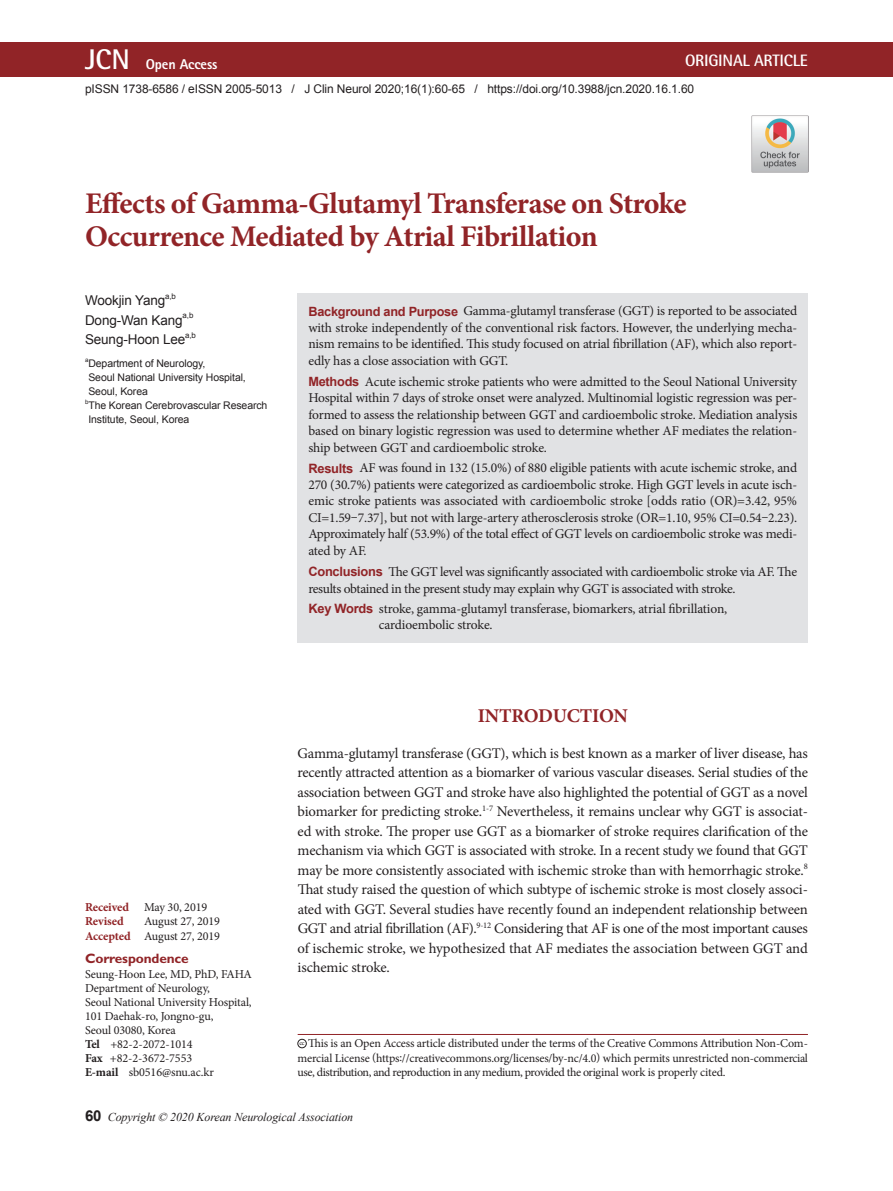
<style>
.page{position:relative;width:893px;height:1191px;background:#fff}
.page>*{position:absolute;margin:0;border:0;box-sizing:border-box;transform-origin:0 0}
.t1{font:700 30px/33px "Minion Pro";letter-spacing:-.02em;color:#912427}
.t2{font:700 19.5px "Minion Pro";letter-spacing:-.01em;color:#912427}
.t3{font:700 16.5px "Rotis Semi Sans Std";letter-spacing:-.015em;color:#fff}
.t4{font:14.7px/19.5px "Minion Pro";letter-spacing:-.005em;color:#231f20;text-align:justify}
.t5{font:800 14.25px "Rotis Sans Serif Std";letter-spacing:-.01em;color:#fff}
.t6{font:700 13.65px "Gill Sans Std";letter-spacing:-.01em;color:#912427}
.t7{font:13.5px/16.5px "Minion Pro";letter-spacing:-.02em;color:#231f20;text-align:justify}
.t8{font:13.5px "Arial";letter-spacing:-.01em;color:#231f20}
.t9{font:12.15px/14px "Minion Pro";letter-spacing:-.01em;color:#231f20;text-align:right}
.t10{font:700 12.15px/14.4px "Minion Pro";color:#912427}
.t11{font:12px/14.4px "Minion Pro";letter-spacing:-.03em;color:#231f20;text-align:justify}
.t12{font:12px "Arial";letter-spacing:-.01em;color:#231f20}
.t13{font:italic 12px "Times New Roman";letter-spacing:-.01em;color:#231f20}
.t14{font:10.5px/14px "Arial";letter-spacing:-.01em;color:#231f20}
.t15{font:7.8px "Arial";color:#231f20}
.t16{font:6.15px "Arial";color:#231f20}
.s1{font-family:"Rotis Semi Sans Std";font-weight:700;font-size:28.5px}
.s2{font-family:"Arial";font-weight:700;font-size:12.75px;color:#912427}
.s3{font-family:"Arial";font-weight:700;font-size:12.9px;color:#912427}
.s4{font-weight:400;color:#231f20}
.s5{font-weight:700;color:#912427}
.s6{font-weight:700}
.s7{font-family:"Arial";font-weight:700;font-style:normal;font-size:15px}
</style>
<div class="page">
<div style="left:298px;top:293px;width:510px;height:349px;background:#e1e2e4"></div>
<hr style="left:298px;top:1034px;width:510px;height:1px;background:#912427">
<div style="left:298px;top:1039px;width:8px;height:9px;border:1px solid #231f20;border-radius:50%"></div>
<div style="left:0;top:43px;width:893px;height:34px;background:#912427"></div>
<img style="left:751px;top:115px;width:57px;height:58px">
<p class="t5" style="left:85px;top:55px;width:134px"><span class="s1">JCN</span> Open Access</p>
<p class="t3" style="left:685px;top:50px;width:124px">ORIGINAL ARTICLE</p>
<p class="t12" style="left:85px;top:81px;width:611px">pISSN 1738-6586 / eISSN 2005-5013 / J Clin Neurol 2020;16(1):60-65 / https://doi.org/10.3988/jcn.2020.16.1.60</p>
<h1 class="t1" style="left:85px;top:186px;width:603px">Effects of Gamma-Glutamyl Transferase on Stroke<br>Occurrence Mediated by Atrial Fibrillation</h1>
<p class="t8" style="left:85px;top:291px;width:82px">Wookjin Yang</p>
<p class="t15" style="left:165px;top:291px;width:12px">a,b</p>
<p class="t8" style="left:85px;top:311px;width:99px">Dong-Wan Kang</p>
<p class="t15" style="left:183px;top:310px;width:12px">a,b</p>
<p class="t8" style="left:85px;top:330px;width:102px">Seung-Hoon Lee</p>
<p class="t15" style="left:185px;top:330px;width:12px">a,b</p>
<p class="t16" style="left:85px;top:356px;width:5px">a</p>
<p class="t14" style="left:88px;top:357px;width:159px">Department of Neurology,<br>Seoul National University Hospital,<br>Seoul, Korea</p>
<p class="t16" style="left:85px;top:398px;width:5px">b</p>
<p class="t14" style="left:88px;top:399px;width:181px">The Korean Cerebrovascular Research<br>Institute, Seoul, Korea</p>
<p class="t7" style="left:308px;top:303px;width:490px"><span class="s2">Background and Purpose</span> Gamma-glutamyl transferase (GGT) is reported to be associated with stroke independently of the conventional risk factors. However, the underlying mecha&shy;nism remains to be identified. This study focused on atrial fibrillation (AF), which also report&shy;edly has a close association with GGT.</p>
<p class="t7" style="left:308px;top:373px;width:490px"><span class="s2">Methods</span> Acute ischemic stroke patients who were admitted to the Seoul National University Hospital within 7 days of stroke onset were analyzed. Multinomial logistic regression was per&shy;formed to assess the relationship between GGT and cardioembolic stroke. Mediation analysis based on binary logistic regression was used to determine whether AF mediates the relation&shy;ship between GGT and cardioembolic stroke.</p>
<p class="t7" style="left:308px;top:460px;width:490px"><span class="s3">Results</span> AF was found in 132 (15.0%) of 880 eligible patients with acute ischemic stroke, and 270 (30.7%) patients were categorized as cardioembolic stroke. High GGT levels in acute isch&shy;emic stroke patients was associated with cardioembolic stroke [odds ratio (OR)=3.42, 95% CI=1.59–7.37], but not with large-artery atherosclerosis stroke (OR=1.10, 95% CI=0.54–2.23).<br>Approximately half (53.9%) of the total effect of GGT levels on cardioembolic stroke was medi&shy;ated by AF.</p>
<p class="t7" style="left:308px;top:563px;width:490px;line-height:17px"><span class="s3">Conclusions</span> The GGT level was significantly associated with cardioembolic stroke via AF. The results obtained in the present study may explain why GGT is associated with stroke.</p>
<p class="t7" style="left:379px;top:600px;width:350px;text-indent:-71px"><span class="s3">Key Words</span> stroke, gamma-glutamyl transferase, biomarkers, atrial fibrillation, cardioembolic stroke.</p>
<p class="t10" style="left:85px;top:899px;width:124px">Received <span class="s4">May 30, 2019<br></span>Revised</p>
<p class="t9" style="left:85px;top:913px;width:137px;line-height:15.1px">August 27, 2019<br><span class="s5">Accepted</span> August 27, 2019</p>
<p class="t6" style="left:85px;top:950px;width:105px">Correspondence</p>
<p class="t9" style="left:85px;top:967px;width:168px;text-align:left">Seung-Hoon Lee, MD, PhD, FAHA<br>Department of Neurology,<br>Seoul National University Hospital,<br>101 Daehak-ro, Jongno-gu,<br>Seoul 03080, Korea<br><span class="s6">Tel</span> +82-2-2072-1014<br><span class="s6">Fax</span> +82-2-3672-7553<br><span class="s6">E-mail</span> sb0516@snu.ac.kr</p>
<h2 class="t2" style="left:478px;top:702px;width:152px">INTRODUCTION</h2>
<p class="t4" style="left:298px;top:743px;width:512px">Gamma-glutamyl transferase (GGT), which is best known as a marker of liver disease, has recently attracted attention as a biomarker of various vascular diseases. Serial studies of the association between GGT and stroke have also highlighted the potential of GGT as a novel biomarker for predicting stroke.<sup>1-7</sup> Nevertheless, it remains unclear why GGT is associat&shy;ed with stroke. The proper use GGT as a biomarker of stroke requires clarification of the mechanism via which GGT is associated with stroke. In a recent study we found that GGT may be more consistently associated with ischemic stroke than with hemorrhagic stroke.<sup>8<br></sup>That study raised the question of which subtype of ischemic stroke is most closely associ&shy;ated with GGT. Several studies have recently found an independent relationship between GGT and atrial fibrillation (AF).<sup>9-12</sup> Considering that AF is one of the most important causes of ischemic stroke, we hypothesized that AF mediates the association between GGT and ischemic stroke.</p>
<p class="t11" style="left:298px;top:1036px;width:512px"><sup>cc</sup> This is an Open Access article distributed under the terms of the Creative Commons Attribution Non-Com&shy;mercial License (https://creativecommons.org/licenses/by-nc/4.0) which permits unrestricted non-commercial use, distribution, and reproduction in any medium, provided the original work is properly cited.</p>
<p class="t13" style="left:85px;top:1108px;width:270px"><span class="s7">60</span> Copyright © 2020 Korean Neurological Association</p>
</div>
